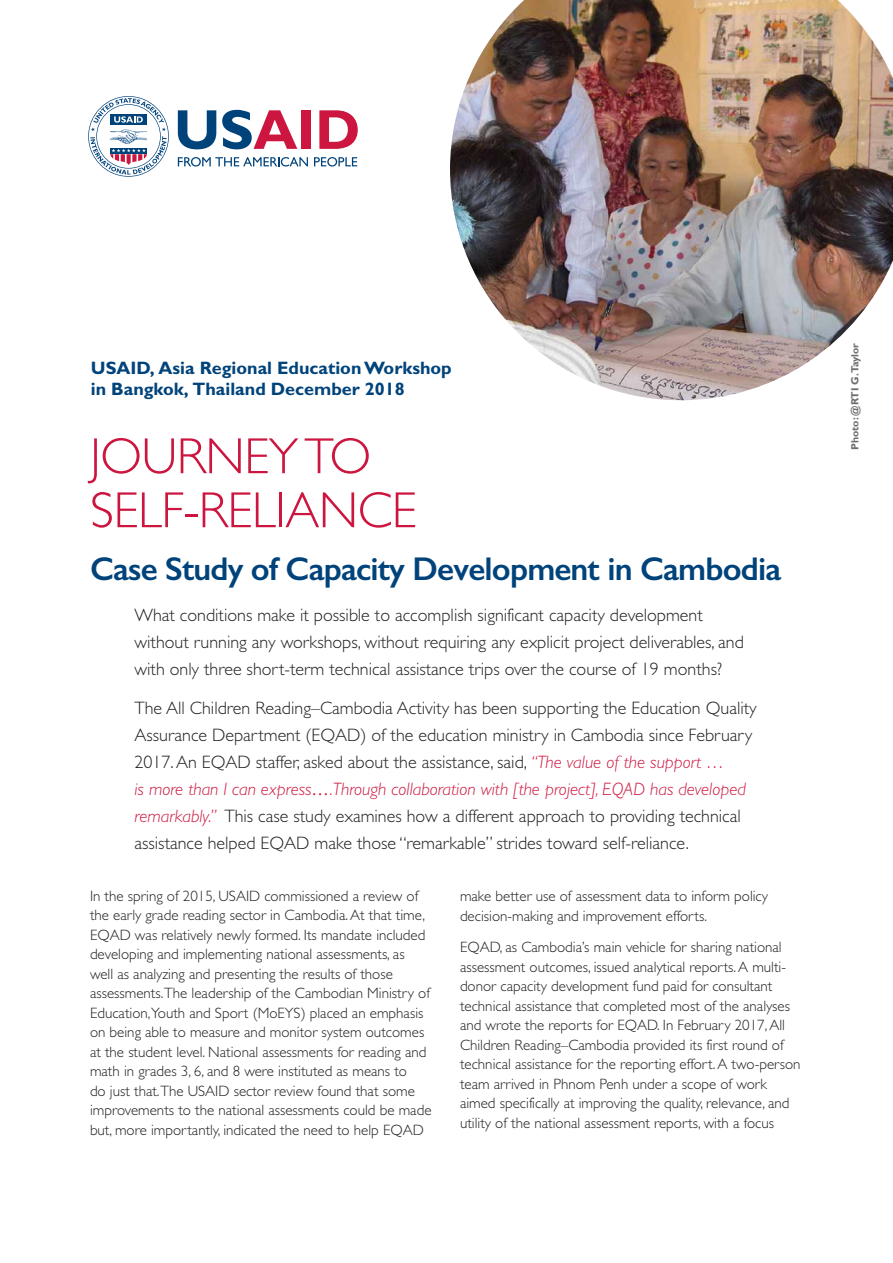
<style>
.page{position:relative;width:893px;height:1263px;background:#fff}
.page>*{position:absolute;margin:0;border:0;box-sizing:border-box;transform-origin:0 0}
.t1{font:300 51px/54px "Gill Sans";letter-spacing:-.01em;color:#cd163f}
.t2{font:600 33px "Gill Sans";letter-spacing:-.025em;color:#00437b}
.t3{font:300 18px/27px "Gill Sans Std";color:#231f20}
.t4{font:700 18px/21px "Gill Sans Std";color:#00437b}
.t5{font:300 15px/19.5px "Gill Sans Std";color:#231f20}
.t6{font:700 10.5px "Gill Sans Std";color:#6d6e71}
.s1{font-style:italic;color:#cd163f}
.s2{font-family:"Minion Pro";font-weight:400;color:#cd163f}
</style>
<div class="page">
<svg style="left:178px;top:110px;width:38px;height:39px"></svg>
<svg style="left:178px;top:157px;width:130px;height:10px"></svg>
<svg style="left:314px;top:157px;width:43px;height:10px"></svg>
<svg style="left:222px;top:110px;width:75px;height:39px"></svg>
<div style="left:302px;top:110px;width:9px;height:39px;background:#cd163f"></div>
<svg style="left:319px;top:110px;width:39px;height:39px"></svg>
<svg style="left:88px;top:96px;width:81px;height:81px"></svg>
<img style="left:450px;top:0;width:443px;height:400px">
<p class="t4" style="left:91px;top:357px;width:362px">USAID, Asia Regional Education Workshop in Bangkok, Thailand December 2018</p>
<h1 class="t1" style="left:90px;top:427px;width:328px">JOURNEY TO<br>SELF-RELIANCE</h1>
<h2 class="t2" style="left:90px;top:549px;width:693px">Case Study of Capacity Development in Cambodia</h2>
<p class="t3" style="left:134px;top:602px;width:611px">What conditions make it possible to accomplish significant capacity development without running any workshops, without requiring any explicit project deliverables, and with only three short-term technical assistance trips over the course of 19 months?</p>
<p class="t3" style="left:134px;top:695px;width:624px">The All Children Reading–Cambodia Activity has been supporting the Education Quality Assurance Department (EQAD) of the education ministry in Cambodia since February 2017. An EQAD staffer, asked about the assistance, said, <span class="s1">“The value of the support …<br>is more than I can express</span><span class="s2">…</span><span class="s1">.Through collaboration with [the project], EQAD has developed remarkably.”</span> This case study examines how a different approach to providing technical assistance helped EQAD make those “remarkable” strides toward self-reliance.</p>
<p class="t5" style="left:460px;top:887px;width:310px">make better use of assessment data to inform policy decision-making and improvement efforts.</p>
<p class="t5" style="left:460px;top:938px;width:342px">EQAD, as Cambodia’s main vehicle for sharing national assessment outcomes, issued analytical reports. A multi&shy;donor capacity development fund paid for consultant technical assistance that completed most of the analyses and wrote the reports for EQAD. In February 2017, All Children Reading–Cambodia provided its first round of technical assistance for the reporting effort. A two-person team arrived in Phnom Penh under a scope of work aimed specifically at improving the quality, relevance, and utility of the national assessment reports, with a focus</p>
<p class="t5" style="left:90px;top:886px;width:343px">In the spring of 2015, USAID commissioned a review of the early grade reading sector in Cambodia. At that time, EQAD was relatively newly formed. Its mandate included developing and implementing national assessments, as well as analyzing and presenting the results of those assessments.The leadership of the Cambodian Ministry of Education,Youth and Sport (MoEYS) placed an emphasis on being able to measure and monitor system outcomes at the student level. National assessments for reading and math in grades 3, 6, and 8 were instituted as means to<br>do just that.The USAID sector review found that some improvements to the national assessments could be made but, more importantly, indicated the need to help EQAD</p>
<p class="t6" style="left:849px;top:450px;width:109px;rotate:-90deg">Photo: @RTI G.Taylor</p>
</div>
